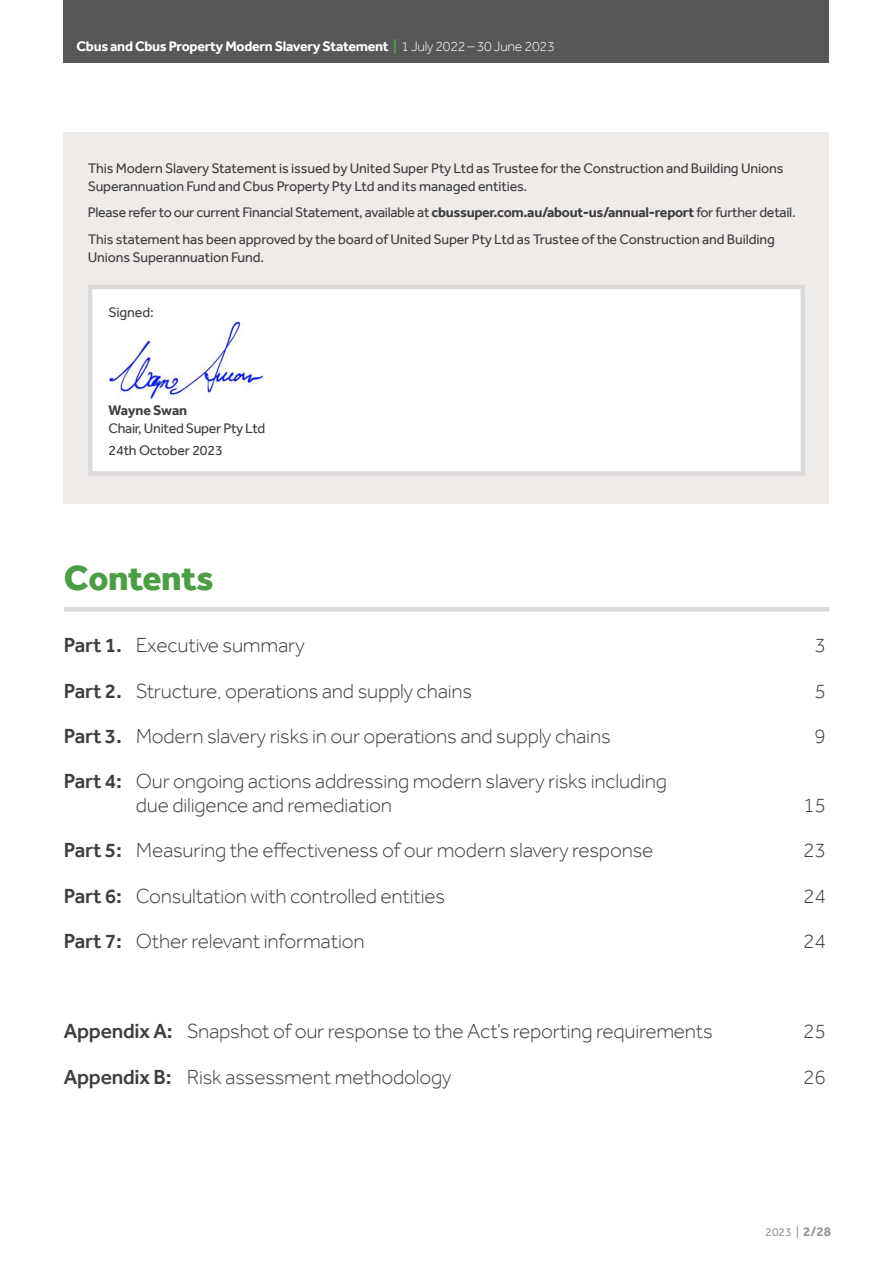
<style>
.page{position:relative;width:893px;height:1263px;background:#fff}
.page>*{position:absolute;margin:0;border:0;box-sizing:border-box;transform-origin:0 0}
.Heading_with_line_underneath{font:800 36px "Effra";letter-spacing:-.015em;color:#4c9e45}
._2020__Body_Text_9_5pt{font:300 21px/24px "Effra";letter-spacing:-.01em;color:#3e3e3f}
._2020__Body_Text_9_5pt-2{font:14.25px/18px "Effra";letter-spacing:-.01em;color:#3e3e3f}
.t1{font:700 14.25px "Effra";letter-spacing:-.02em;color:#fff}
.t2{font:12px "Effra";color:#9a9799}
.s1{color:#4c9e45}
.s2{font-weight:300}
.s3{font-weight:700}
.s4{font-weight:500}
.s5{font-weight:700;font-size:13.5px}
</style>
<div class="page">
<div style="left:64px;top:0;width:765px;height:63px;background:#555759"></div>
<hr style="left:64px;top:607px;width:765px;height:4px;background:#dadada">
<div style="left:64px;top:132px;width:765px;height:371px;background:#efebe9"></div>
<div style="left:90px;top:287px;width:713px;height:186px;background:#fff"></div>
<hr style="left:88px;top:285px;width:717px;height:4px;background:#dadada">
<hr style="left:88px;top:289px;width:4px;height:182px;background:#dadada">
<hr style="left:801px;top:289px;width:4px;height:182px;background:#dadada">
<div style="left:88px;top:471px;width:717px;height:5px;background:#dadada"></div>
<img style="left:108px;top:321px;width:156px;height:78px">
<p class="t1" style="left:77px;top:38px;width:480px">Cbus and Cbus Property Modern Slavery Statement <span class="s1">|</span> <span class="s2">1 July 2022 – 30 June 2023</span></p>
<p class="_2020__Body_Text_9_5pt-2" style="left:88px;top:159px;width:697px">This Modern Slavery Statement is issued by United Super Pty Ltd as Trustee for the Construction and Building Unions<br>Superannuation Fund and Cbus Property Pty Ltd and its managed entities.</p>
<p class="_2020__Body_Text_9_5pt-2" style="left:88px;top:203px;width:709px">Please refer to our current Financial Statement, available at <span class="s3">cbussuper.com.au/about-us/annual-report</span> for further detail.</p>
<p class="_2020__Body_Text_9_5pt-2" style="left:88px;top:230px;width:688px">This statement has been approved by the board of United Super Pty Ltd as Trustee of the Construction and Building<br>Unions Superannuation Fund.</p>
<p class="_2020__Body_Text_9_5pt-2" style="left:108px;top:303px;width:47px">Signed:</p>
<p class="_2020__Body_Text_9_5pt-2" style="left:108px;top:401px;width:158px"><span class="s3">Wayne Swan<br></span>Chair, United Super Pty Ltd</p>
<p class="_2020__Body_Text_9_5pt-2" style="left:108px;top:441px;width:116px">24th October 2023</p>
<p class="Heading_with_line_underneath" style="left:64px;top:556px;width:152px">Contents</p>
<p class="_2020__Body_Text_9_5pt" style="left:64px;top:633px;width:242px"><span class="s4">Part 1.</span> Executive summary</p>
<p class="_2020__Body_Text_9_5pt" style="left:814px;top:633px;width:13px">3</p>
<p class="_2020__Body_Text_9_5pt" style="left:64px;top:678px;width:410px"><span class="s4">Part 2.</span> Structure, operations and supply chains</p>
<p class="_2020__Body_Text_9_5pt" style="left:814px;top:678px;width:13px">5</p>
<p class="_2020__Body_Text_9_5pt" style="left:64px;top:724px;width:548px"><span class="s4">Part 3.</span> Modern slavery risks in our operations and supply chains</p>
<p class="_2020__Body_Text_9_5pt" style="left:814px;top:724px;width:13px">9</p>
<p class="_2020__Body_Text_9_5pt" style="left:136px;top:769px;width:533px;text-indent:-72px"><span class="s4">Part 4:</span> Our ongoing actions addressing modern slavery risks including due diligence and remediation</p>
<p class="_2020__Body_Text_9_5pt" style="left:803px;top:793px;width:24px">15</p>
<p class="_2020__Body_Text_9_5pt" style="left:64px;top:838px;width:591px"><span class="s4">Part 5:</span> Measuring the effectiveness of our modern slavery response</p>
<p class="_2020__Body_Text_9_5pt" style="left:803px;top:838px;width:24px">23</p>
<p class="_2020__Body_Text_9_5pt" style="left:64px;top:883px;width:383px"><span class="s4">Part 6:</span> Consultation with controlled entities</p>
<p class="_2020__Body_Text_9_5pt" style="left:803px;top:883px;width:24px">24</p>
<p class="_2020__Body_Text_9_5pt" style="left:64px;top:929px;width:302px"><span class="s4">Part 7:</span> Other relevant information</p>
<p class="_2020__Body_Text_9_5pt" style="left:803px;top:929px;width:24px">24</p>
<p class="_2020__Body_Text_9_5pt" style="left:64px;top:1019px;width:651px"><span class="s4">Appendix A:</span> Snapshot of our response to the Act’s reporting requirements</p>
<p class="_2020__Body_Text_9_5pt" style="left:803px;top:1019px;width:24px">25</p>
<p class="_2020__Body_Text_9_5pt" style="left:64px;top:1065px;width:389px"><span class="s4">Appendix B:</span> Risk assessment methodology</p>
<p class="_2020__Body_Text_9_5pt" style="left:803px;top:1065px;width:24px">26</p>
<p class="t2" style="left:765px;top:1224px;width:67px">2023 | <span class="s5">2/28</span></p>
</div>
